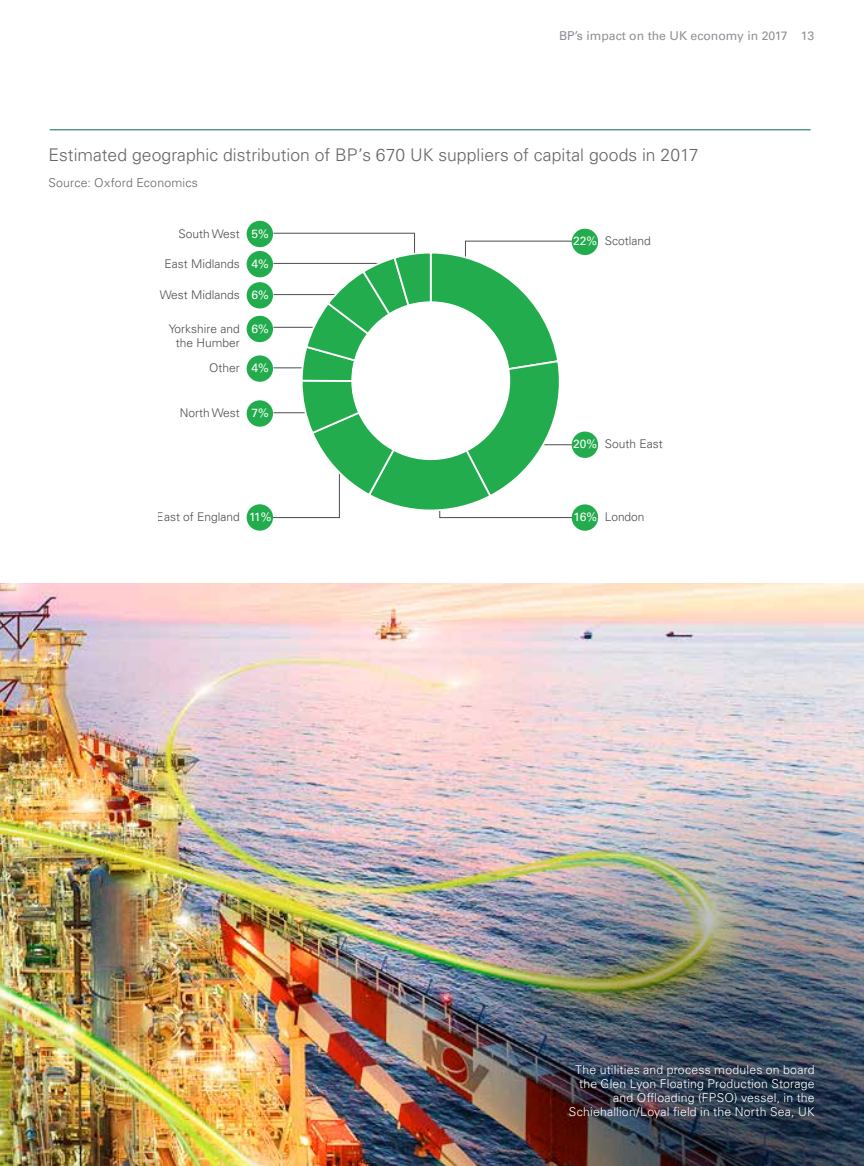
<style>
.page{position:relative;width:864px;height:1166px;background:#fff}
.page>*{position:absolute;margin:0;border:0;box-sizing:border-box;transform-origin:0 0}
.t1{font:300 17.5px "Universfor BP";color:#636569}
.t2{font:300 12.25px/14px "Universfor BP";letter-spacing:.015em;color:#fff;text-align:right}
.t3{font:12.25px "Universfor BP";color:#8e9196}
.t4{font:300 12.25px "Universfor BP";letter-spacing:.015em;color:#636569}
.t5{font:300 11.9px/14.3px "Universfor BP";color:#4b4d50}
.s1{font-weight:400;color:#fff}
</style>
<div class="page">
<img style="left:0;top:583px;width:863px;height:583px">
<img style="left:374px;top:759px;width:489px;height:407px">
<img style="left:433px;top:850px;width:430px;height:316px">
<hr style="left:50px;top:129px;width:760px;height:1px;background:#006b4e">
<div style="left:246px;top:221px;width:27px;height:26px;background:#22ac4d;border-radius:50%"></div>
<div style="left:246px;top:251px;width:27px;height:26px;background:#22ac4d;border-radius:50%"></div>
<div style="left:246px;top:282px;width:27px;height:26px;background:#22ac4d;border-radius:50%"></div>
<div style="left:246px;top:355px;width:27px;height:27px;background:#22ac4d;border-radius:50%"></div>
<div style="left:246px;top:316px;width:27px;height:26px;background:#22ac4d;border-radius:50%"></div>
<div style="left:246px;top:400px;width:27px;height:27px;background:#22ac4d;border-radius:50%"></div>
<div style="left:571px;top:229px;width:27px;height:26px;background:#22ac4d;border-radius:50%"></div>
<div style="left:246px;top:504px;width:27px;height:27px;background:#22ac4d;border-radius:50%"></div>
<div style="left:571px;top:431px;width:27px;height:27px;background:#22ac4d;border-radius:50%"></div>
<div style="left:571px;top:504px;width:27px;height:27px;background:#22ac4d;border-radius:50%"></div>
<svg style="left:265px;top:233px;width:309px;height:285px"></svg>
<div style="left:352px;top:302px;width:157px;height:157px;background:#fff;border-radius:50%"></div>
<p class="t3" style="left:559px;top:28px;width:256px">BP’s impact on the UK economy in 2017 13</p>
<h1 class="t1" style="left:48px;top:144px;width:651px">Estimated geographic distribution of BP’s 670 UK suppliers of capital goods in 2017</h1>
<p class="t4" style="left:48px;top:175px;width:151px">Source: Oxford Economics</p>
<p class="t5" style="left:178px;top:226px;width:92px">South West <span class="s1">5%</span></p>
<p class="t5" style="left:164px;top:256px;width:106px">East Midlands <span class="s1">4%</span></p>
<p class="t5" style="left:160px;top:287px;width:111px">West Midlands <span class="s1">6%</span></p>
<p class="t5" style="left:176px;top:321px;width:94px;text-indent:-7px">Yorkshire and <span class="s1">6% </span>the Humber</p>
<p class="t5" style="left:209px;top:361px;width:61px">Other <span class="s1">4%</span></p>
<p class="t5" style="left:180px;top:406px;width:91px">North West <span class="s1">7%</span></p>
<p class="t5" style="left:157px;top:510px;width:116px">East of England <span class="s1">11%</span></p>
<p class="t5" style="left:573px;top:234px;width:79px"><span class="s1">22%</span> Scotland</p>
<p class="t5" style="left:573px;top:437px;width:91px"><span class="s1">20%</span> South East</p>
<p class="t5" style="left:573px;top:510px;width:72px"><span class="s1">16%</span> London</p>
<p class="t2" style="left:568px;top:1063px;width:247px">The utilities and process modules on board the Glen Lyon Floating Production Storage and Offloading (FPSO) vessel, in the Schiehallion/Loyal field in the North Sea, UK</p>
</div>
